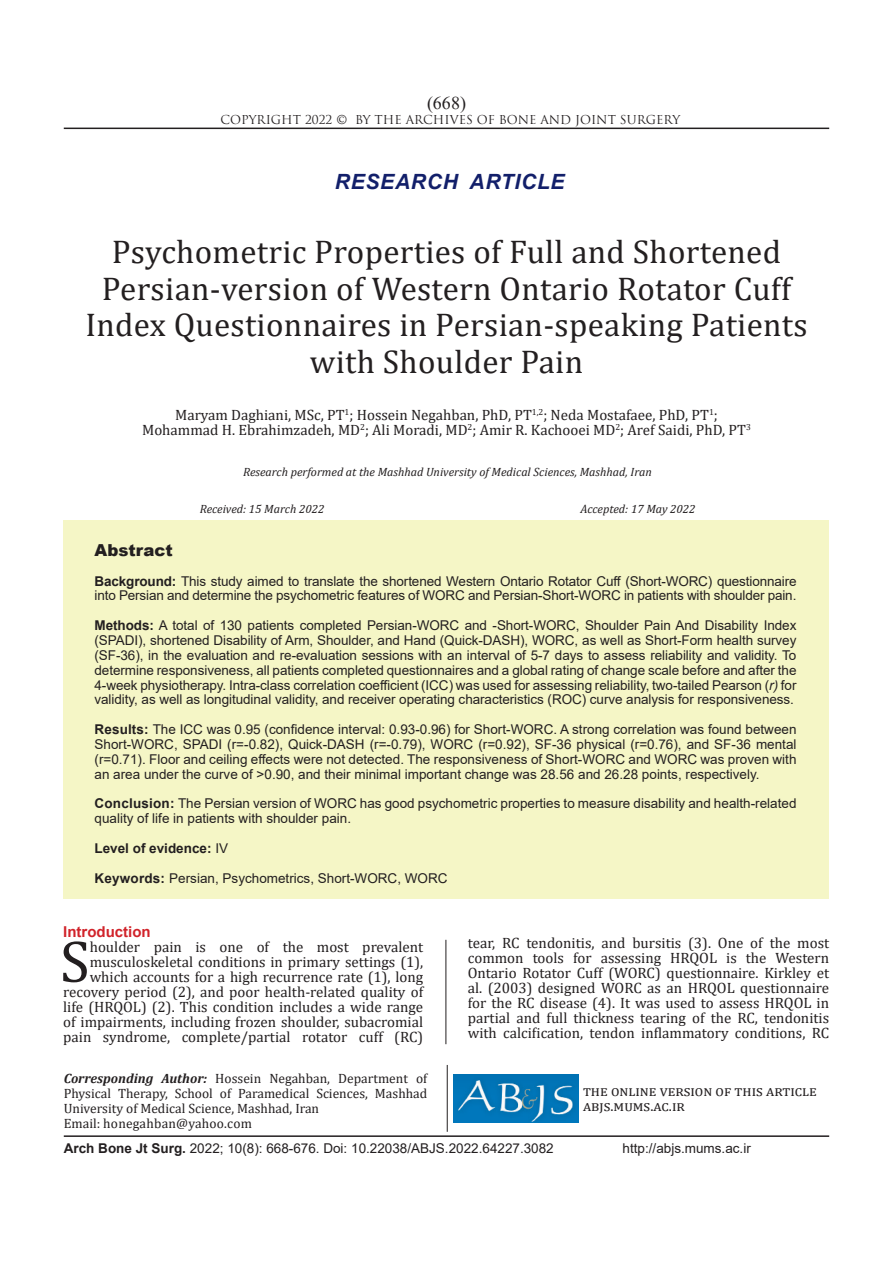
<style>
.page{position:relative;width:893px;height:1263px;background:#fff}
.page>*{position:absolute;margin:0;border:0;box-sizing:border-box;transform-origin:0 0}
.t1{font:60px "Cambria";color:#231f20}
.t2{font:33px/36.9px "Cambria";letter-spacing:.01em;color:#231f20;text-align:center}
.sartitr{font:italic 700 21px "Arial";letter-spacing:.035em;color:#121f6a}
.t3{font:18px "Times New Roman";color:#231f20}
.CHEKIDEH{font:900 16.5px "Arial";color:#231f20}
.t4{font:15px/15px "Cambria";color:#231f20}
.Titr_ghermez_ABJS{font:700 15px "Arial";color:#d1232a}
.CHEKIDEH-2{font:13.5px/14.9px "Arial";color:#231f20}
.نویسنده_مسئول{font:13.5px/15px "Cambria";color:#231f20;text-align:justify}
.CHEKIDEH-3{font:700 13.5px "Arial";color:#231f20}
.ریسرچ{font:italic 12px "Cambria";color:#231f20}
.t5{font:12px "Trajan Pro";color:#231f20}
.tarikh{font:italic 12px "Cambria";color:#231f20}
.s1{font-weight:700}
.s2{font-style:italic}
.s3{font-weight:400}
.s4{font-weight:700;font-style:italic}
</style>
<div class="page">
<hr style="left:64px;top:128px;width:765px;height:1px;background:#231f20">
<hr style="left:64px;top:1135px;width:765px;height:2px;background:#231f20">
<hr style="left:447px;top:1065px;width:1px;height:67px;background:#231f20">
<img style="left:454px;top:1075px;width:125px;height:47px">
<div style="left:64px;top:521px;width:765px;height:378px;background:#f5f6c6"></div>
<hr style="left:446px;top:940px;width:1px;height:104px;background:#231f20">
<h3 class="t3" style="left:427px;top:91px;width:40px">)668(</h3>
<p class="t5" style="left:221px;top:112px;width:461px">COPYRIGHT 2022 © BY THE ARCHIVES OF BONE AND JOINT SURGERY</p>
<p class="sartitr" style="left:335px;top:167px;width:231px">RESEARCH ARTICLE</p>
<p class="t2" style="left:85px;top:233px;width:724px">Psychometric Properties of Full and Shortened Persian-version of Western Ontario Rotator Cuff Index Questionnaires in Persian-speaking Patients with Shoulder Pain</p>
<p class="t4" style="left:175px;top:407px;width:544px">Maryam Daghiani, MSc, PT<sup>1</sup>; Hossein Negahban, PhD, PT<sup>1,2</sup>; Neda Mostafaee, PhD, PT<sup>1</sup>;</p>
<p class="t4" style="left:142px;top:422px;width:610px">Mohammad H. Ebrahimzadeh, MD<sup>2</sup>; Ali Moradi, MD<sup>2</sup>; Amir R. Kachooei MD<sup>2</sup>; Aref Saidi, PhD, PT<sup>3</sup></p>
<p class="ریسرچ" style="left:243px;top:464px;width:410px">Research performed at the Mashhad University of Medical Sciences, Mashhad, Iran</p>
<p class="tarikh" style="left:200px;top:501px;width:126px">Received: 15 March 2022</p>
<p class="tarikh" style="left:580px;top:501px;width:117px">Accepted: 17 May 2022</p>
<p class="CHEKIDEH" style="left:94px;top:538px;width:80px">Abstract</p>
<p class="CHEKIDEH-2" style="left:94px;top:573px;width:703px"><span class="s1">Background:</span> This study aimed to translate the shortened Western Ontario Rotator Cuff (Short-WORC) questionnaire into Persian and determine the psychometric features of WORC and Persian-Short-WORC in patients with shoulder pain.</p>
<p class="CHEKIDEH-2" style="left:94px;top:618px;width:703px;text-align:justify"><span class="s1">Methods:</span> A total of 130 patients completed Persian-WORC and -Short-WORC, Shoulder Pain And Disability Index (SPADI), shortened Disability of Arm, Shoulder, and Hand (Quick-DASH), WORC, as well as Short-Form health survey (SF-36), in the evaluation and re-evaluation sessions with an interval of 5-7 days to assess reliability and validity. To determine responsiveness, all patients completed questionnaires and a global rating of change scale before and after the 4-week physiotherapy. Intra-class correlation coefficient (ICC) was used for assessing reliability, two-tailed Pearson (<span class="s2">r)</span> for validity, as well as longitudinal validity, and receiver operating characteristics (ROC) curve analysis for responsiveness.</p>
<p class="CHEKIDEH-2" style="left:94px;top:722px;width:704px;text-align:justify"><span class="s1">Results:</span> The ICC was 0.95 (confidence interval: 0.93-0.96) for Short-WORC. A strong correlation was found between Short-WORC, SPADI (r=-0.82), Quick-DASH (r=-0.79), WORC (r=0.92), SF-36 physical (r=0.76), and SF-36 mental (r=0.71). Floor and ceiling effects were not detected. The responsiveness of Short-WORC and WORC was proven with an area under the curve of &gt;0.90, and their minimal important change was 28.56 and 26.28 points, respectively.</p>
<p class="CHEKIDEH-2" style="left:94px;top:796px;width:703px"><span class="s1">Conclusion:</span> The Persian version of WORC has good psychometric properties to measure disability and health-related quality of life in patients with shoulder pain.</p>
<p class="CHEKIDEH-3" style="left:94px;top:839px;width:135px">Level of evidence: <span class="s3">IV</span></p>
<p class="CHEKIDEH-2" style="left:94px;top:870px;width:355px"><span class="s1">Keywords:</span> Persian, Psychometrics, Short-WORC, WORC</p>
<p class="Titr_ghermez_ABJS" style="left:63px;top:921px;width:89px">Introduction</p>
<p class="t1" style="left:60px;top:926px;width:31px">S</p>
<p class="t4" style="left:63px;top:939px;width:361px;text-align:right">houlder pain is one of the most prevalent musculoskeletal conditions in primary settings (1), which accounts for a high recurrence rate (1), long recovery period (2), and poor health-related quality of life (HRQOL) (2). This condition includes a wide range of impairments, including frozen shoulder, subacromial pain syndrome, complete/partial rotator cuff (RC)</p>
<p class="t4" style="left:468px;top:935px;width:363px;text-align:justify">tear, RC tendonitis, and bursitis (3). One of the most common tools for assessing HRQOL is the Western Ontario Rotator Cuff (WORC) questionnaire. Kirkley et al. (2003) designed WORC as an HRQOL questionnaire for the RC disease (4). It was used to assess HRQOL in partial and full thickness tearing of the RC, tendonitis with calcification, tendon inflammatory conditions, RC</p>
<p class="نویسنده_مسئول" style="left:64px;top:1071px;width:365px"><span class="s4">Corresponding Author:</span> Hossein Negahban, Department of Physical Therapy, School of Paramedical Sciences, Mashhad University of Medical Science, Mashhad, Iran</p>
<p class="نویسنده_مسئول" style="left:64px;top:1116px;width:190px">Email: honegahban@yahoo.com</p>
<p class="t4" style="left:583px;top:1083px;width:235px">the online version of this article abjs.mums.ac.ir</p>
<p class="CHEKIDEH-2" style="left:64px;top:1140px;width:492px"><span class="s1">Arch Bone Jt Surg.</span> 2022; 10(8): 668-676. Doi: 10.22038/ABJS.2022.64227.3082</p>
<p class="CHEKIDEH-2" style="left:623px;top:1140px;width:130px">http://abjs.mums.ac.ir</p>
</div>
